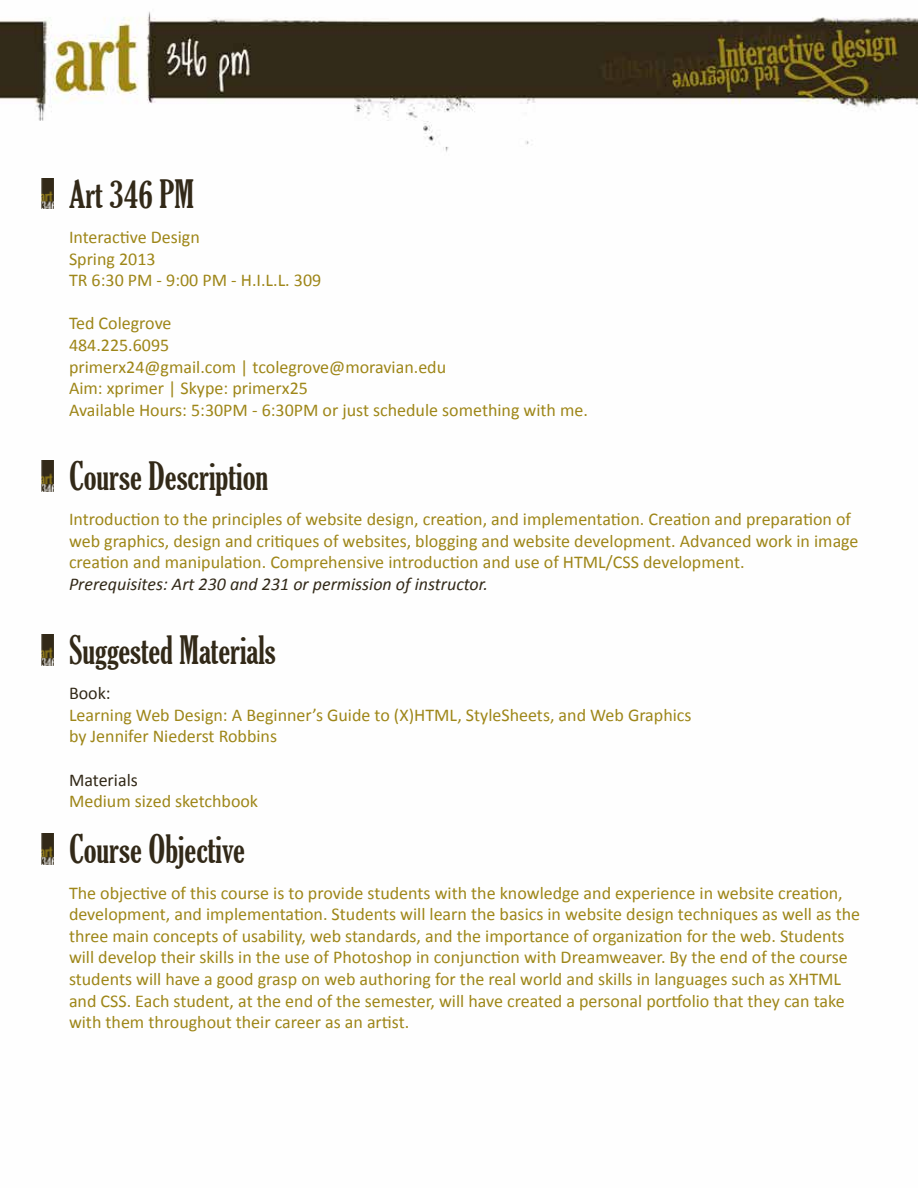
<style>
.page{position:relative;width:918px;height:1188px;background:#fff}
.page>*{position:absolute;margin:0;border:0;box-sizing:border-box;transform-origin:0 0}
.t1{font:extra-condensed 37.5px "Gloucester";color:#322918}
.t2{font:18px/21.6px "Calibri";color:#9e8618}
.t3{font:italic 18px "Calibri";color:#322918}
.t4{font:18px "Calibri";color:#322918}
</style>
<div class="page">
<img style="left:0;top:11px;width:918px;height:823px">
<img style="left:41px;top:178px;width:13px;height:32px">
<img style="left:41px;top:634px;width:13px;height:32px">
<img style="left:41px;top:834px;width:13px;height:31px">
<img style="left:41px;top:460px;width:13px;height:32px">
<h1 class="t1" style="left:69px;top:172px;width:127px">Art 346 PM</h1>
<p class="t2" style="left:69px;top:226px;width:254px">Interactive Design<br>Spring 2013<br>TR 6:30 PM - 9:00 PM - H.I.L.L. 309</p>
<p class="t2" style="left:69px;top:313px;width:521px">Ted Colegrove<br>484.225.6095<br>primerx24@gmail.com | tcolegrove@moravian.edu<br>Aim: xprimer | Skype: primerx25<br>Available Hours: 5:30PM - 6:30PM or just schedule something with me.</p>
<h1 class="t1" style="left:69px;top:454px;width:201px">Course Description</h1>
<p class="t2" style="left:69px;top:508px;width:791px">Introduction to the principles of website design, creation, and implementation. Creation and preparation of web graphics, design and critiques of websites, blogging and website development. Advanced work in image creation and manipulation. Comprehensive introduction and use of HTML/CSS development.</p>
<p class="t3" style="left:69px;top:572px;width:421px">Prerequisites: Art 230 and 231 or permission of instructor.</p>
<h1 class="t1" style="left:69px;top:628px;width:208px">Suggested Materials</h1>
<p class="t4" style="left:69px;top:682px;width:43px">Book:</p>
<p class="t2" style="left:69px;top:704px;width:624px">Learning Web Design: A Beginner’s Guide to (X)HTML, StyleSheets, and Web Graphics by Jennifer Niederst Robbins</p>
<p class="t4" style="left:69px;top:768px;width:70px">Materials</p>
<p class="t2" style="left:69px;top:790px;width:191px">Medium sized sketchbook</p>
<h1 class="t1" style="left:69px;top:828px;width:177px">Course Objective</h1>
<p class="t2" style="left:69px;top:882px;width:793px">The objective of this course is to provide students with the knowledge and experience in website creation, development, and implementation. Students will learn the basics in website design techniques as well as the three main concepts of usability, web standards, and the importance of organization for the web. Students will develop their skills in the use of Photoshop in conjunction with Dreamweaver. By the end of the course students will have a good grasp on web authoring for the real world and skills in languages such as XHTML and CSS. Each student, at the end of the semester, will have created a personal portfolio that they can take with them throughout their career as an artist.</p>
</div>
